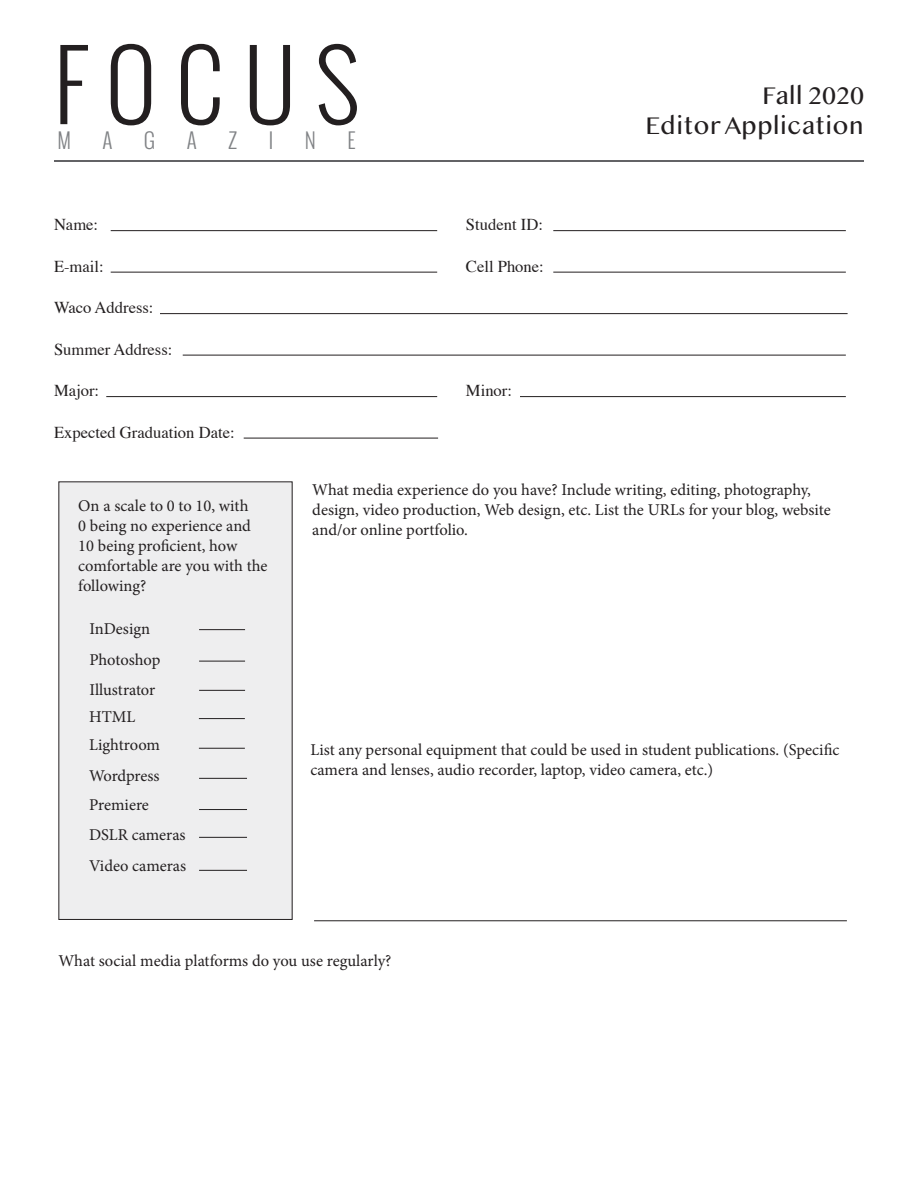
<style>
.page{position:relative;width:918px;height:1188px;background:#fff}
.page>*{position:absolute;margin:0;border:0;box-sizing:border-box;transform-origin:0 0}
.t1{font:300 94.2px "Oswald";letter-spacing:.2em;color:#231f20}
.t2{font:25.5px "Lao MN";color:#231f20}
.t3{font:300 21px "Oswald";color:#808285}
.t4{font:16.65px "Times";color:#231f20}
.t5{font:16.5px/19.8px "Minion Pro";color:#231f20}
</style>
<div class="page">
<hr style="left:54px;top:161px;width:810px;height:1px;background:#636366">
<hr style="left:111px;top:230px;width:326px;height:1px;background:#231f20">
<hr style="left:111px;top:272px;width:326px;height:1px;background:#231f20">
<hr style="left:160px;top:313px;width:688px;height:1px;background:#231f20">
<hr style="left:183px;top:355px;width:663px;height:1px;background:#231f20">
<hr style="left:106px;top:396px;width:331px;height:1px;background:#231f20">
<hr style="left:244px;top:438px;width:194px;height:1px;background:#231f20">
<hr style="left:553px;top:230px;width:293px;height:1px;background:#231f20">
<hr style="left:553px;top:272px;width:293px;height:1px;background:#231f20">
<hr style="left:520px;top:396px;width:326px;height:1px;background:#231f20">
<div style="left:59px;top:482px;width:233px;height:437px;background:#eeeeef"></div>
<hr style="left:199px;top:629px;width:46px;height:1px;background:#231f20">
<hr style="left:199px;top:778px;width:48px;height:1px;background:#231f20">
<hr style="left:199px;top:661px;width:46px;height:1px;background:#231f20">
<hr style="left:199px;top:718px;width:46px;height:1px;background:#231f20">
<hr style="left:199px;top:748px;width:46px;height:1px;background:#231f20">
<hr style="left:199px;top:690px;width:46px;height:1px;background:#231f20">
<hr style="left:199px;top:809px;width:48px;height:1px;background:#231f20">
<hr style="left:199px;top:837px;width:48px;height:1px;background:#231f20">
<hr style="left:199px;top:870px;width:48px;height:1px;background:#231f20">
<hr style="left:314px;top:920px;width:533px;height:1px;background:#231f20">
<p class="t1" style="left:54px;top:21px;width:308px">FOCUS</p>
<p class="t3" style="left:58px;top:125px;width:15px">M</p>
<p class="t3" style="left:103px;top:125px;width:12px">A</p>
<p class="t3" style="left:144px;top:125px;width:13px">G</p>
<p class="t3" style="left:187px;top:125px;width:12px">A</p>
<p class="t3" style="left:228px;top:125px;width:11px">Z</p>
<p class="t3" style="left:269px;top:125px;width:6px">I</p>
<p class="t3" style="left:305px;top:125px;width:13px">N</p>
<p class="t3" style="left:347px;top:125px;width:10px">E</p>
<p class="t4" style="left:54px;top:209px;width:46px">Name:</p>
<p class="t4" style="left:54px;top:251px;width:51px">E-mail:</p>
<p class="t4" style="left:54px;top:292px;width:101px">Waco Address:</p>
<p class="t4" style="left:54px;top:334px;width:120px">Summer Address:</p>
<p class="t4" style="left:54px;top:375px;width:47px">Major:</p>
<p class="t4" style="left:54px;top:417px;width:182px">Expected Graduation Date:</p>
<p class="t4" style="left:466px;top:209px;width:78px">Student ID:</p>
<p class="t4" style="left:466px;top:251px;width:79px">Cell Phone:</p>
<p class="t4" style="left:466px;top:375px;width:48px">Minor:</p>
<p class="t2" style="left:762px;top:80px;width:103px">Fall 2020</p>
<p class="t2" style="left:646px;top:111px;width:220px">Editor Application</p>
<p class="t5" style="left:78px;top:496px;width:191px">On a scale to 0 to 10, with<br>0 being no experience and<br>10 being proficient, how comfortable are you with the following?</p>
<p class="t5" style="left:89px;top:619px;width:62px">InDesign</p>
<p class="t5" style="left:89px;top:650px;width:73px">Photoshop</p>
<p class="t5" style="left:89px;top:680px;width:67px">Illustrator</p>
<p class="t5" style="left:89px;top:706px;width:48px">HTML</p>
<p class="t5" style="left:89px;top:735px;width:73px">Lightroom</p>
<p class="t5" style="left:89px;top:765px;width:72px">Wordpress</p>
<p class="t5" style="left:89px;top:795px;width:61px">Premiere</p>
<p class="t5" style="left:89px;top:825px;width:98px">DSLR cameras</p>
<p class="t5" style="left:89px;top:855px;width:99px">Video cameras</p>
<p class="t5" style="left:312px;top:480px;width:520px">What media experience do you have? Include writing, editing, photography, design, video production, Web design, etc. List the URLs for your blog, website and/or online portfolio.</p>
<p class="t5" style="left:310px;top:740px;width:530px">List any personal equipment that could be used in student publications. (Specific camera and lenses, audio recorder, laptop, video camera, etc.)</p>
<p class="t5" style="left:58px;top:951px;width:335px">What social media platforms do you use regularly?</p>
</div>
